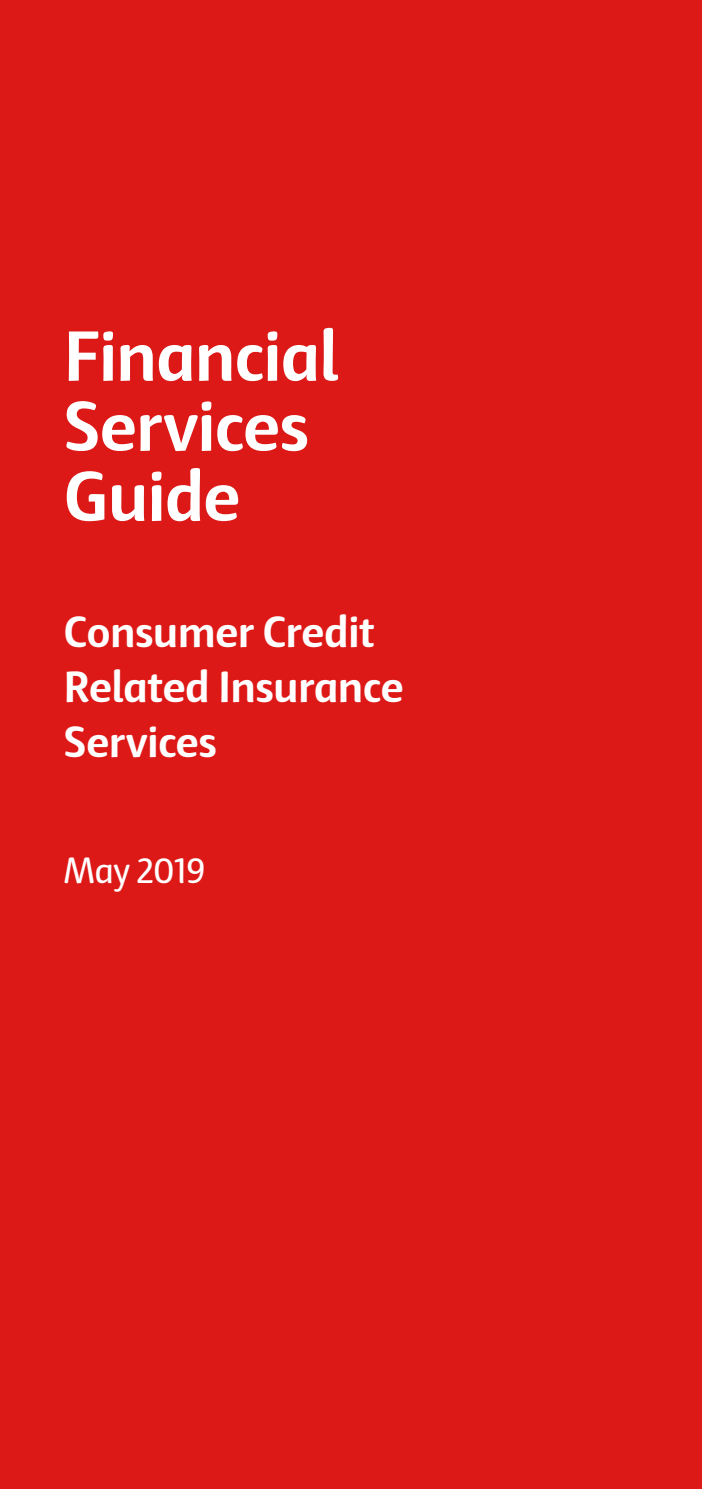
<style>
.page{position:relative;width:702px;height:1489px;background:#fff}
.page>*{position:absolute;margin:0;border:0;box-sizing:border-box;transform-origin:0 0}
.t1{font:700 72.5px/70px "Coles Haptic";letter-spacing:-.005em;color:#fff}
.t2{font:700 45px/55px "Coles Haptic";color:#fff}
.t3{font:37.5px "Coles Haptic";letter-spacing:-.005em;color:#fff}
</style>
<div class="page">
<div style="left:0;top:0;width:702px;height:1488px;background:#dd1917"></div>
<h1 class="t1" style="left:64px;top:320px;width:276px">Financial<br>Services<br>Guide</h1>
<p class="t2" style="left:64px;top:603px;width:341px">Consumer Credit<br>Related Insurance<br>Services</p>
<p class="t3" style="left:64px;top:848px;width:143px">May 2019</p>
</div>
